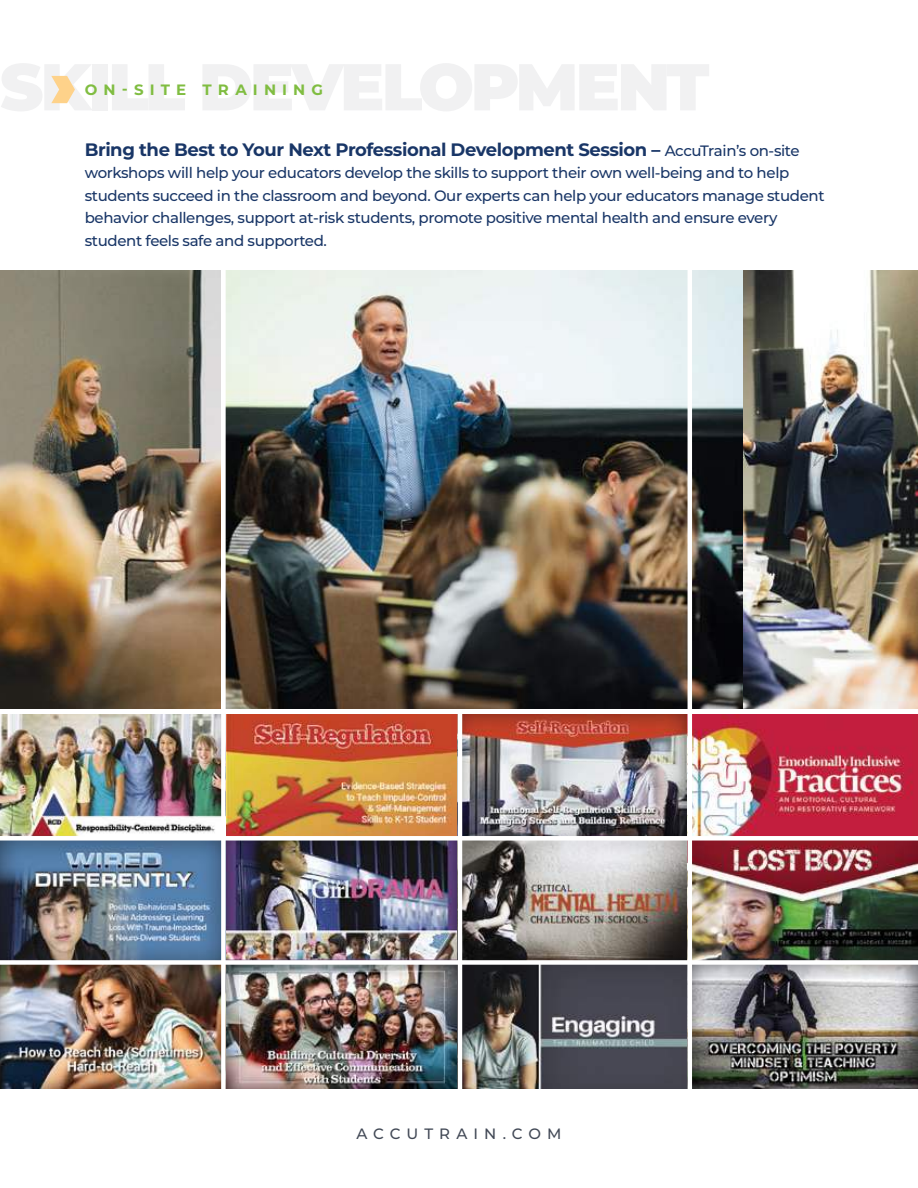
<style>
.page{position:relative;width:918px;height:1188px;background:#fff}
.page>*{position:absolute;margin:0;border:0;box-sizing:border-box;transform-origin:0 0}
.t1{font:700 18px "Montserrat";letter-spacing:-.025em;color:#193667}
.t2{font:500 15px/22.5px "Montserrat";letter-spacing:-.025em;color:#193667}
.t3{font:700 15px "Montserrat";letter-spacing:.41em;color:#80bd41}
.t4{font:500 15px "Montserrat";letter-spacing:.4em;color:#424956}
.s1{font-weight:500;font-size:15px}
</style>
<div class="page">
<img style="left:742px;top:271px;width:176px;height:438px">
<img style="left:226px;top:271px;width:516px;height:438px">
<img style="left:0;top:271px;width:220px;height:438px">
<img style="left:0;top:715px;width:918px;height:374px">
<div style="left:221px;top:266px;width:5px;height:842px;background:#fff"></div>
<hr style="left:458px;top:710px;width:4px;height:399px;background:#fff">
<hr style="left:688px;top:254px;width:4px;height:849px;background:#fff">
<div style="left:0;top:836px;width:918px;height:5px;background:#fff"></div>
<div style="left:0;top:960px;width:918px;height:5px;background:#fff"></div>
<svg style="left:51px;top:76px;width:24px;height:27px"></svg>
<p class="t3" style="left:85px;top:84px;width:240px">ON-SITE TRAINING</p>
<p class="t1" style="left:85px;top:141px;width:716px">Bring the Best to Your Next Professional Development Session – <span class="s1">AccuTrain’s on-site</span></p>
<p class="t2" style="left:85px;top:162px;width:741px">workshops will help your educators develop the skills to support their own well-being and to help students succeed in the classroom and beyond. Our experts can help your educators manage student behavior challenges, support at-risk students, promote positive mental health and ensure every student feels safe and supported.</p>
<p class="t4" style="left:356px;top:1126px;width:207px">ACCUTRAIN.COM</p>
</div>
